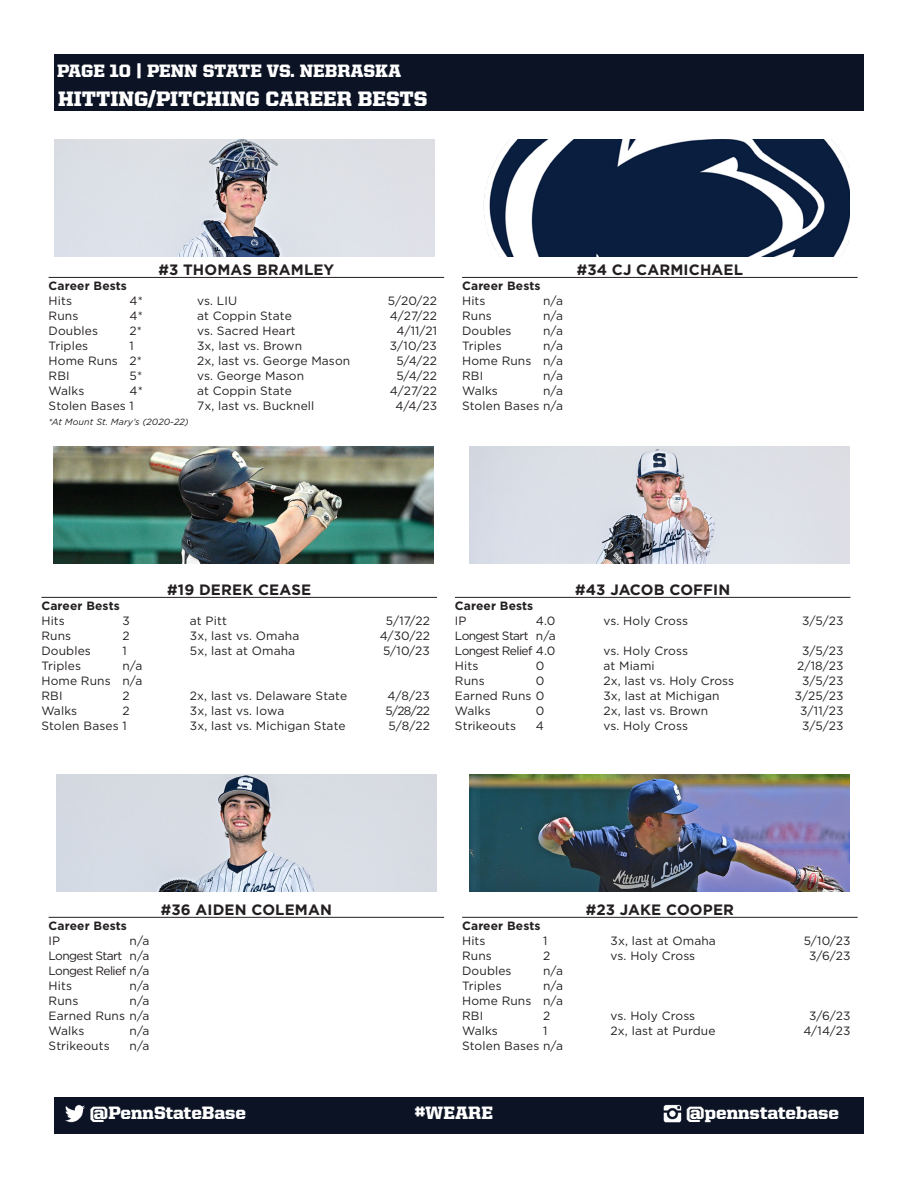
<style>
.page{position:relative;width:918px;height:1188px;background:#fff}
.page>*{position:absolute;margin:0;border:0;box-sizing:border-box;transform-origin:0 0}
.t1{font:900 21px "United Serif Reg";color:#fff}
.t2{font:900 18px "United Serif Reg";color:#fff}
.t3{font:700 15px "Gotham";letter-spacing:.01em;color:#231f20}
.t4{font:12px "Gotham";letter-spacing:.01em;color:#231f20}
.t5{font:700 12px "Gotham";letter-spacing:.01em;color:#231f20}
.t6{font:12px "Gotham";letter-spacing:-.05em;color:#231f20}
.t7{font:italic 9px "Gotham";letter-spacing:.01em;color:#231f20}
</style>
<div class="page">
<div style="left:54px;top:54px;width:810px;height:32px;background:#0b1324"></div>
<div style="left:54px;top:1097px;width:810px;height:37px;background:#0b1324"></div>
<img style="left:65px;top:1104px;width:20px;height:19px">
<img style="left:663px;top:1104px;width:19px;height:18px">
<hr style="left:49px;top:277px;width:395px;height:1px;background:#231f20">
<hr style="left:462px;top:277px;width:396px;height:1px;background:#231f20">
<img style="left:54px;top:139px;width:380px;height:117px">
<img style="left:483px;top:139px;width:367px;height:117px">
<hr style="left:49px;top:917px;width:395px;height:1px;background:#231f20">
<hr style="left:462px;top:917px;width:396px;height:1px;background:#231f20">
<div style="left:54px;top:86px;width:810px;height:25px;background:#0b1324"></div>
<img style="left:53px;top:446px;width:380px;height:117px">
<hr style="left:41px;top:597px;width:396px;height:1px;background:#231f20">
<hr style="left:455px;top:597px;width:395px;height:1px;background:#231f20">
<img style="left:470px;top:446px;width:380px;height:117px">
<img style="left:56px;top:775px;width:380px;height:117px">
<img style="left:470px;top:775px;width:380px;height:117px">
<h2 class="t2" style="left:57px;top:60px;width:346px">PAGE 10 | PENN STATE VS. NEBRASKA</h2>
<p class="t1" style="left:58px;top:87px;width:371px">HITTING/PITCHING CAREER BESTS</p>
<p class="t3" style="left:158px;top:259px;width:178px">#3 THOMAS BRAMLEY</p>
<p class="t5" style="left:49px;top:277px;width:80px">Career Bests</p>
<p class="t4" style="left:49px;top:293px;width:25px">Hits</p>
<p class="t4" style="left:130px;top:293px;width:15px">4*</p>
<p class="t4" style="left:197px;top:293px;width:42px">vs. LIU</p>
<p class="t4" style="left:388px;top:293px;width:51px">5/20/22</p>
<p class="t4" style="left:49px;top:308px;width:31px">Runs</p>
<p class="t4" style="left:130px;top:308px;width:15px">4*</p>
<p class="t4" style="left:197px;top:308px;width:96px">at Coppin State</p>
<p class="t4" style="left:390px;top:308px;width:49px">4/27/22</p>
<p class="t4" style="left:49px;top:323px;width:51px">Doubles</p>
<p class="t4" style="left:130px;top:323px;width:14px">2*</p>
<p class="t4" style="left:197px;top:323px;width:100px">vs. Sacred Heart</p>
<p class="t4" style="left:396px;top:323px;width:42px">4/11/21</p>
<p class="t4" style="left:49px;top:338px;width:41px">Triples</p>
<p class="t4" style="left:130px;top:338px;width:6px">1</p>
<p class="t4" style="left:197px;top:338px;width:106px">3x, last vs. Brown</p>
<p class="t4" style="left:390px;top:338px;width:49px">3/10/23</p>
<p class="t4" style="left:49px;top:353px;width:95px">Home Runs 2*</p>
<p class="t4" style="left:197px;top:353px;width:155px">2x, last vs. George Mason</p>
<p class="t4" style="left:396px;top:353px;width:42px">5/4/22</p>
<p class="t4" style="left:49px;top:368px;width:23px">RBI</p>
<p class="t4" style="left:130px;top:368px;width:14px">5*</p>
<p class="t4" style="left:197px;top:368px;width:109px">vs. George Mason</p>
<p class="t4" style="left:396px;top:368px;width:42px">5/4/22</p>
<p class="t4" style="left:49px;top:383px;width:37px">Walks</p>
<p class="t4" style="left:130px;top:383px;width:15px">4*</p>
<p class="t4" style="left:197px;top:383px;width:96px">at Coppin State</p>
<p class="t4" style="left:390px;top:383px;width:49px">4/27/22</p>
<p class="t4" style="left:49px;top:398px;width:87px">Stolen Bases 1</p>
<p class="t4" style="left:197px;top:398px;width:119px">7x, last vs. Bucknell</p>
<p class="t4" style="left:396px;top:398px;width:43px">4/4/23</p>
<p class="t7" style="left:49px;top:416px;width:142px">*At Mount St. Mary’s (2020-22)</p>
<p class="t5" style="left:462px;top:277px;width:80px">Career Bests</p>
<p class="t4" style="left:462px;top:293px;width:25px">Hits</p>
<p class="t4" style="left:543px;top:293px;width:21px">n/a</p>
<p class="t4" style="left:462px;top:308px;width:31px">Runs</p>
<p class="t4" style="left:543px;top:308px;width:21px">n/a</p>
<p class="t4" style="left:462px;top:323px;width:51px">Doubles</p>
<p class="t4" style="left:543px;top:323px;width:21px">n/a</p>
<p class="t4" style="left:462px;top:338px;width:41px">Triples</p>
<p class="t4" style="left:543px;top:338px;width:21px">n/a</p>
<p class="t4" style="left:462px;top:353px;width:102px">Home Runs n/a</p>
<p class="t4" style="left:462px;top:368px;width:23px">RBI</p>
<p class="t4" style="left:543px;top:368px;width:21px">n/a</p>
<p class="t4" style="left:462px;top:383px;width:37px">Walks</p>
<p class="t4" style="left:543px;top:383px;width:21px">n/a</p>
<p class="t4" style="left:462px;top:398px;width:102px">Stolen Bases n/a</p>
<p class="t3" style="left:577px;top:259px;width:168px">#34 CJ CARMICHAEL</p>
<p class="t3" style="left:167px;top:579px;width:145px">#19 DEREK CEASE</p>
<p class="t5" style="left:41px;top:597px;width:80px">Career Bests</p>
<p class="t4" style="left:41px;top:613px;width:25px">Hits</p>
<p class="t4" style="left:122px;top:613px;width:9px">3</p>
<p class="t4" style="left:190px;top:613px;width:38px">at Pitt</p>
<p class="t4" style="left:386px;top:613px;width:46px">5/17/22</p>
<p class="t4" style="left:41px;top:628px;width:31px">Runs</p>
<p class="t4" style="left:122px;top:628px;width:9px">2</p>
<p class="t4" style="left:190px;top:628px;width:111px">3x, last vs. Omaha</p>
<p class="t4" style="left:380px;top:628px;width:52px">4/30/22</p>
<p class="t4" style="left:41px;top:643px;width:51px">Doubles</p>
<p class="t4" style="left:122px;top:643px;width:6px">1</p>
<p class="t4" style="left:190px;top:643px;width:107px">5x, last at Omaha</p>
<p class="t4" style="left:383px;top:643px;width:48px">5/10/23</p>
<p class="t4" style="left:41px;top:658px;width:41px">Triples</p>
<p class="t4" style="left:122px;top:658px;width:21px">n/a</p>
<p class="t4" style="left:41px;top:673px;width:102px">Home Runs n/a</p>
<p class="t4" style="left:41px;top:688px;width:23px">RBI</p>
<p class="t4" style="left:122px;top:688px;width:9px">2</p>
<p class="t4" style="left:190px;top:688px;width:159px">2x, last vs. Delaware State</p>
<p class="t4" style="left:388px;top:688px;width:44px">4/8/23</p>
<p class="t4" style="left:41px;top:703px;width:37px">Walks</p>
<p class="t4" style="left:122px;top:703px;width:9px">2</p>
<p class="t4" style="left:190px;top:703px;width:96px">3x, last vs. Iowa</p>
<p class="t4" style="left:386px;top:703px;width:46px">5/28/22</p>
<p class="t4" style="left:41px;top:718px;width:87px">Stolen Bases 1</p>
<p class="t4" style="left:190px;top:718px;width:157px">3x, last vs. Michigan State</p>
<p class="t4" style="left:389px;top:718px;width:43px">5/8/22</p>
<p class="t3" style="left:575px;top:579px;width:157px">#43 JACOB COFFIN</p>
<p class="t5" style="left:455px;top:597px;width:80px">Career Bests</p>
<p class="t4" style="left:455px;top:613px;width:13px">IP</p>
<p class="t4" style="left:536px;top:613px;width:21px">4.0</p>
<p class="t4" style="left:603px;top:613px;width:86px">vs. Holy Cross</p>
<p class="t4" style="left:802px;top:613px;width:43px">3/5/23</p>
<p class="t6" style="left:455px;top:628px;width:102px">Longest Start n/a</p>
<p class="t6" style="left:455px;top:643px;width:102px">Longest Relief 4.0</p>
<p class="t4" style="left:603px;top:643px;width:86px">vs. Holy Cross</p>
<p class="t4" style="left:802px;top:643px;width:43px">3/5/23</p>
<p class="t4" style="left:455px;top:658px;width:25px">Hits</p>
<p class="t4" style="left:536px;top:658px;width:10px">0</p>
<p class="t4" style="left:603px;top:658px;width:53px">at Miami</p>
<p class="t4" style="left:797px;top:658px;width:48px">2/18/23</p>
<p class="t4" style="left:455px;top:673px;width:31px">Runs</p>
<p class="t4" style="left:536px;top:673px;width:10px">0</p>
<p class="t4" style="left:603px;top:673px;width:132px">2x, last vs. Holy Cross</p>
<p class="t4" style="left:802px;top:673px;width:43px">3/5/23</p>
<p class="t4" style="left:455px;top:688px;width:91px">Earned Runs 0</p>
<p class="t4" style="left:603px;top:688px;width:118px">3x, last at Michigan</p>
<p class="t4" style="left:795px;top:688px;width:50px">3/25/23</p>
<p class="t4" style="left:455px;top:703px;width:37px">Walks</p>
<p class="t4" style="left:536px;top:703px;width:10px">0</p>
<p class="t4" style="left:603px;top:703px;width:106px">2x, last vs. Brown</p>
<p class="t4" style="left:800px;top:703px;width:45px">3/11/23</p>
<p class="t4" style="left:455px;top:718px;width:63px">Strikeouts</p>
<p class="t4" style="left:536px;top:718px;width:10px">4</p>
<p class="t4" style="left:603px;top:718px;width:86px">vs. Holy Cross</p>
<p class="t4" style="left:802px;top:718px;width:43px">3/5/23</p>
<p class="t5" style="left:49px;top:917px;width:80px">Career Bests</p>
<p class="t4" style="left:49px;top:933px;width:13px">IP</p>
<p class="t4" style="left:130px;top:933px;width:21px">n/a</p>
<p class="t6" style="left:49px;top:948px;width:102px">Longest Start n/a</p>
<p class="t6" style="left:49px;top:963px;width:102px">Longest Relief n/a</p>
<p class="t4" style="left:49px;top:978px;width:25px">Hits</p>
<p class="t4" style="left:130px;top:978px;width:21px">n/a</p>
<p class="t4" style="left:49px;top:993px;width:31px">Runs</p>
<p class="t4" style="left:130px;top:993px;width:21px">n/a</p>
<p class="t4" style="left:49px;top:1008px;width:102px">Earned Runs n/a</p>
<p class="t4" style="left:49px;top:1023px;width:37px">Walks</p>
<p class="t4" style="left:130px;top:1023px;width:21px">n/a</p>
<p class="t4" style="left:49px;top:1038px;width:63px">Strikeouts</p>
<p class="t4" style="left:130px;top:1038px;width:21px">n/a</p>
<p class="t3" style="left:161px;top:899px;width:173px">#36 AIDEN COLEMAN</p>
<p class="t3" style="left:586px;top:899px;width:150px">#23 JAKE COOPER</p>
<p class="t5" style="left:462px;top:917px;width:80px">Career Bests</p>
<p class="t4" style="left:462px;top:933px;width:25px">Hits</p>
<p class="t4" style="left:543px;top:933px;width:6px">1</p>
<p class="t4" style="left:611px;top:933px;width:107px">3x, last at Omaha</p>
<p class="t4" style="left:804px;top:933px;width:48px">5/10/23</p>
<p class="t4" style="left:462px;top:948px;width:31px">Runs</p>
<p class="t4" style="left:543px;top:948px;width:9px">2</p>
<p class="t4" style="left:611px;top:948px;width:86px">vs. Holy Cross</p>
<p class="t4" style="left:809px;top:948px;width:43px">3/6/23</p>
<p class="t4" style="left:462px;top:963px;width:51px">Doubles</p>
<p class="t4" style="left:543px;top:963px;width:21px">n/a</p>
<p class="t4" style="left:462px;top:978px;width:41px">Triples</p>
<p class="t4" style="left:543px;top:978px;width:21px">n/a</p>
<p class="t4" style="left:462px;top:993px;width:102px">Home Runs n/a</p>
<p class="t4" style="left:462px;top:1008px;width:23px">RBI</p>
<p class="t4" style="left:543px;top:1008px;width:9px">2</p>
<p class="t4" style="left:611px;top:1008px;width:86px">vs. Holy Cross</p>
<p class="t4" style="left:809px;top:1008px;width:43px">3/6/23</p>
<p class="t4" style="left:462px;top:1023px;width:37px">Walks</p>
<p class="t4" style="left:543px;top:1023px;width:6px">1</p>
<p class="t4" style="left:611px;top:1023px;width:106px">2x, last at Purdue</p>
<p class="t4" style="left:803px;top:1023px;width:49px">4/14/23</p>
<p class="t4" style="left:462px;top:1038px;width:102px">Stolen Bases n/a</p>
<h2 class="t2" style="left:90px;top:1102px;width:158px">@PennStateBase</h2>
<h2 class="t2" style="left:415px;top:1102px;width:80px">#WEARE</h2>
<h2 class="t2" style="left:686px;top:1103px;width:154px">@pennstatebase</h2>
</div>
